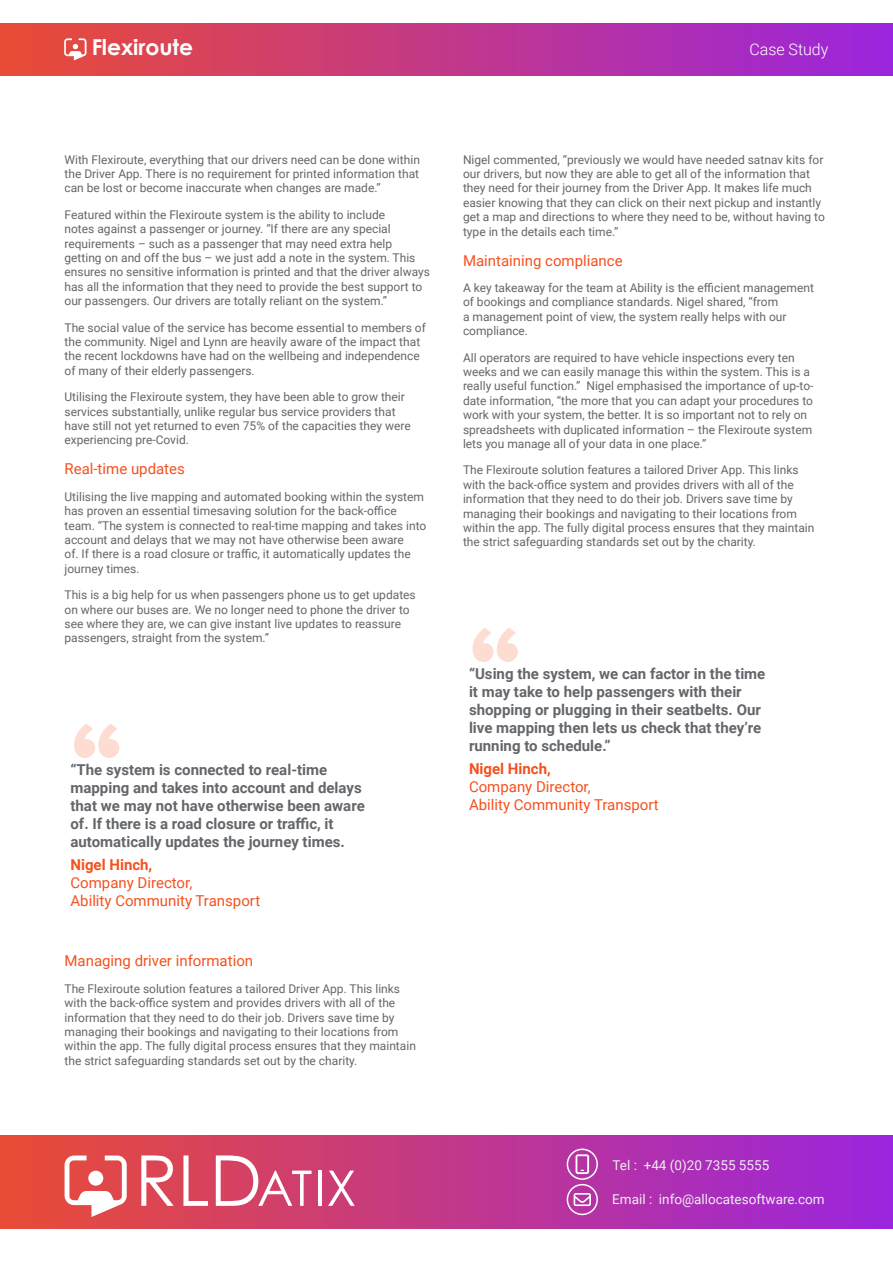
<style>
.page{position:relative;width:893px;height:1263px;background:#fff}
.page>*{position:absolute;margin:0;border:0;box-sizing:border-box;transform-origin:0 0}
.Heading_5{font:108px "Proxima Nova Extrabld";color:#fddcd2}
.t1{font:700 21.9px "Century Gothic";color:#fff}
.t2{font:300 16.05px "Roboto";color:#fff}
.Heading_3{font:700 15px/18px "Roboto";color:#63666a}
.Heading_4{font:15px/18px "Roboto";color:#f4511e}
.Heading_2{font:15px "Roboto";color:#f4511e}
.t3{font:13.5px "Roboto";color:#efeeee}
.t4{font:12px/14.4px "Roboto";color:#63666a}
.s1{font-weight:700}
</style>
<div class="page">
<div style="left:0;top:24px;width:893px;height:51px;background:linear-gradient(to right,#e94c35,#9b25de)"></div>
<div style="left:0;top:1135px;width:893px;height:94px;background:linear-gradient(to right,#e94c35,#9b25de)"></div>
<svg style="left:65px;top:1155px;width:62px;height:62px"></svg>
<div style="left:88px;top:1171px;width:15px;height:15px;background:#fff;border-radius:50%"></div>
<svg style="left:141px;top:1155px;width:33px;height:51px"></svg>
<svg style="left:183px;top:1155px;width:25px;height:51px"></svg>
<svg style="left:216px;top:1155px;width:95px;height:51px"></svg>
<hr style="left:318px;top:1170px;width:4px;height:36px;background:#fff">
<svg style="left:328px;top:1170px;width:27px;height:36px"></svg>
<svg style="left:566px;top:1148px;width:33px;height:68px;background:#c660b7"></svg>
<svg style="left:64px;top:38px;width:22px;height:22px"></svg>
<h2 class="t1" style="left:91px;top:31px;width:103px">Flexiroute</h2>
<h3 class="t2" style="left:749px;top:38px;width:81px">Case Study</h3>
<p class="t4" style="left:64px;top:152px;width:357px;text-align:justify">With Flexiroute, everything that our drivers need can be done within the Driver App. There is no requirement for printed information that can be lost or become inaccurate when changes are made.”</p>
<p class="t4" style="left:64px;top:207px;width:367px">Featured within the Flexiroute system is the ability to include<br>notes against a passenger or journey. “If there are any special requirements – such as a passenger that may need extra help getting on and off the bus – we just add a note in the system. This ensures no sensitive information is printed and that the driver always has all the information that they need to provide the best support to our passengers. Our drivers are totally reliant on the system.”</p>
<p class="t4" style="left:64px;top:320px;width:363px">The social value of the service has become essential to members of the community. Nigel and Lynn are heavily aware of the impact that the recent lockdowns have had on the wellbeing and independence of many of their elderly passengers.</p>
<p class="t4" style="left:64px;top:389px;width:348px">Utilising the Flexiroute system, they have been able to grow their services substantially, unlike regular bus service providers that have still not yet returned to even 75% of the capacities they were experiencing pre-Covid.</p>
<p class="Heading_2" style="left:64px;top:459px;width:122px">Real-time updates</p>
<p class="t4" style="left:64px;top:489px;width:363px">Utilising the live mapping and automated booking within the system has proven an essential timesaving solution for the back-office team. “The system is connected to real-time mapping and takes into account and delays that we may not have otherwise been aware<br>of. If there is a road closure or traffic, it automatically updates the journey times.</p>
<p class="t4" style="left:64px;top:587px;width:353px">This is a big help for us when passengers phone us to get updates on where our buses are. We no longer need to phone the driver to see where they are, we can give instant live updates to reassure passengers, straight from the system.”</p>
<p class="Heading_5" style="left:70px;top:680px;width:55px">“</p>
<p class="Heading_3" style="left:70px;top:760px;width:296px">“The system is connected to real-time mapping and takes into account and delays that we may not have otherwise been aware of. If there is a road closure or traffic, it automatically updates the journey times.</p>
<p class="Heading_4" style="left:70px;top:855px;width:191px"><span class="s1">Nigel Hinch,<br></span>Company Director,<br>Ability Community Transport</p>
<p class="Heading_2" style="left:64px;top:950px;width:190px">Managing driver information</p>
<p class="t4" style="left:64px;top:981px;width:353px">The Flexiroute solution features a tailored Driver App. This links with the back-office system and provides drivers with all of the information that they need to do their job. Drivers save time by managing their bookings and navigating to their locations from within the app. The fully digital process ensures that they maintain the strict safeguarding standards set out by the charity.</p>
<p class="t4" style="left:463px;top:152px;width:363px">Nigel commented, “previously we would have needed satnav kits for our drivers, but now they are able to get all of the information that they need for their journey from the Driver App. It makes life much easier knowing that they can click on their next pickup and instantly get a map and directions to where they need to be, without having to type in the details each time.”</p>
<p class="Heading_2" style="left:463px;top:250px;width:161px">Maintaining compliance</p>
<p class="t4" style="left:463px;top:280px;width:352px">A key takeaway for the team at Ability is the efficient management of bookings and compliance standards. Nigel shared, “from<br>a management point of view, the system really helps with our compliance.</p>
<p class="t4" style="left:463px;top:350px;width:352px">All operators are required to have vehicle inspections every ten weeks and we can easily manage this within the system. This is a really useful function.” Nigel emphasised the importance of up-to&shy;date information, “the more that you can adapt your procedures to work with your system, the better. It is so important not to rely on spreadsheets with duplicated information – the Flexiroute system lets you manage all of your data in one place.”</p>
<p class="t4" style="left:463px;top:462px;width:353px">The Flexiroute solution features a tailored Driver App. This links with the back-office system and provides drivers with all of the information that they need to do their job. Drivers save time by managing their bookings and navigating to their locations from within the app. The fully digital process ensures that they maintain the strict safeguarding standards set out by the charity.</p>
<p class="Heading_5" style="left:469px;top:584px;width:55px">“</p>
<p class="Heading_3" style="left:469px;top:664px;width:298px">“Using the system, we can factor in the time it may take to help passengers with their shopping or plugging in their seatbelts. Our live mapping then lets us check that they’re running to schedule.”</p>
<p class="Heading_4" style="left:469px;top:759px;width:191px"><span class="s1">Nigel Hinch,<br></span>Company Director,<br>Ability Community Transport</p>
<p class="t3" style="left:612px;top:1156px;width:158px">Tel : +44 (0)20 7355 5555</p>
<p class="t3" style="left:612px;top:1189px;width:214px">Email : info@allocatesoftware.com</p>
</div>
